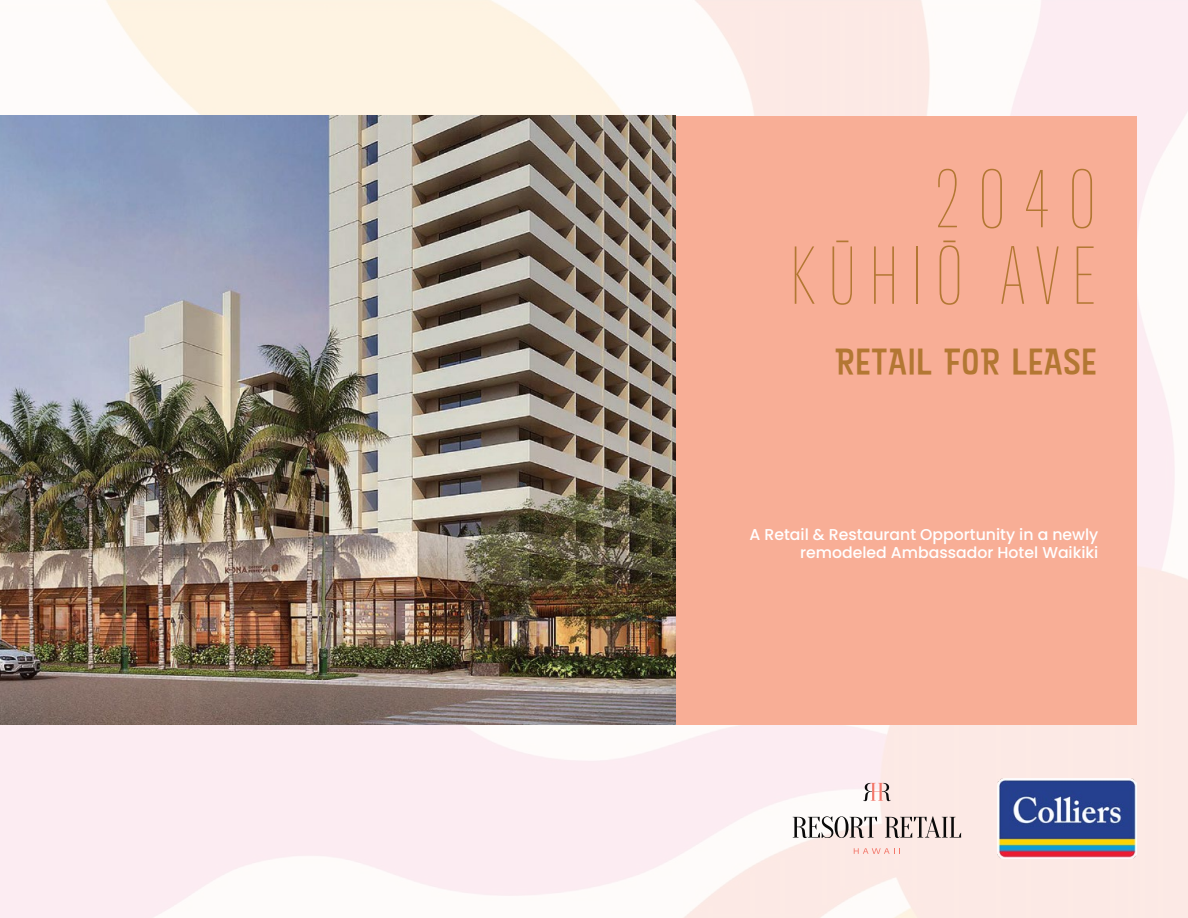
<style>
.page{position:relative;width:1188px;height:918px;background:#fff}
.page>*{position:absolute;margin:0;border:0;box-sizing:border-box;transform-origin:0 0}
.t1{font:100 84.3px/76.5px "Antarctican Headline";letter-spacing:.15em;color:#b37733;text-align:right}
.t2{font:34.65px "Kon Tiki Aloha JF";letter-spacing:.05em;color:#b37733}
.t3{font:500 15.75px/18px "Poppins";color:#fff;text-align:right}
</style>
<div class="page">
<img style="left:0;top:0;width:1188px;height:918px">
<img style="left:0;top:116px;width:676px;height:609px">
<div style="left:676px;top:116px;width:461px;height:609px;background:#f8ae96"></div>
<img style="left:997px;top:779px;width:140px;height:79px">
<svg style="left:854px;top:848px;width:46px;height:6px"></svg>
<svg style="left:793px;top:816px;width:84px;height:22px"></svg>
<svg style="left:885px;top:816px;width:76px;height:22px;background:#b9aba8"></svg>
<svg style="left:863px;top:783px;width:28px;height:18px"></svg>
<h1 class="t1" style="left:790px;top:156px;width:308px">2040<br>KŪHIŌ AVE</h1>
<h2 class="t2" style="left:835px;top:341px;width:262px">RETAIL FOR LEASE</h2>
<p class="t3" style="left:750px;top:526px;width:350px">A Retail &amp; Restaurant Opportunity in a newly remodeled Ambassador Hotel Waikiki</p>
</div>
